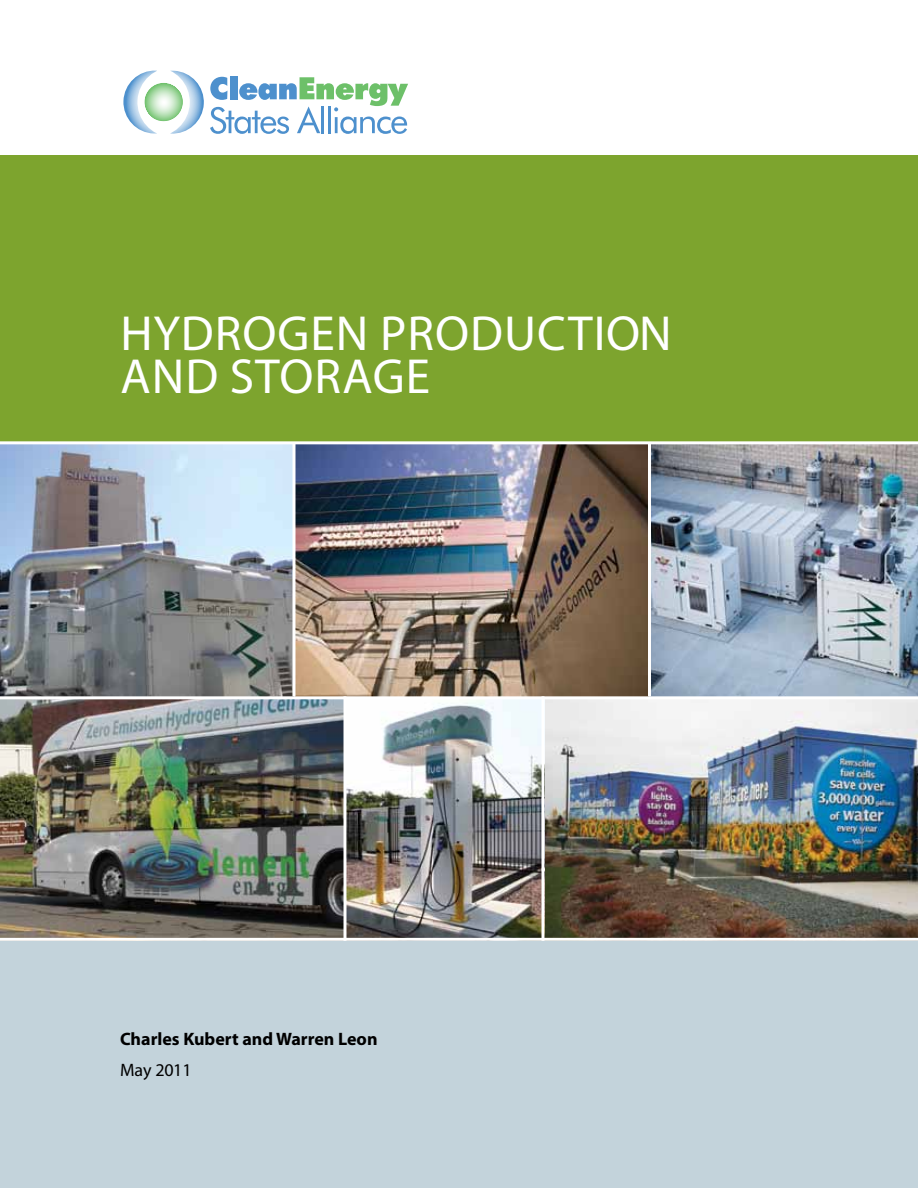
<style>
.page{position:relative;width:918px;height:1188px;background:#fff}
.page>*{position:absolute;margin:0;border:0;box-sizing:border-box;transform-origin:0 0}
.t1{font:49.5px/43.5px "Myriad Pro";letter-spacing:.02em;color:#fff}
.t2{font:700 18px "Myriad Pro";color:#000}
.t3{font:18px "Myriad Pro";color:#000}
</style>
<div class="page">
<div style="left:0;top:155px;width:918px;height:288px;background:#7da42e"></div>
<div style="left:0;top:941px;width:918px;height:247px;background:#c3d3db"></div>
<svg style="left:123px;top:70px;width:285px;height:64px"></svg>
<img style="left:347px;top:699px;width:571px;height:239px">
<img style="left:0;top:699px;width:344px;height:239px">
<img style="left:0;top:444px;width:918px;height:252px">
<hr style="left:0;top:441px;width:918px;height:3px;background:#fff">
<hr style="left:292px;top:443px;width:3px;height:253px;background:#fff">
<hr style="left:648px;top:443px;width:3px;height:253px;background:#fff">
<hr style="left:542px;top:696px;width:2px;height:245px;background:#fff">
<p class="t1" style="left:120px;top:310px;width:553px">HYDROGEN PRODUCTION<br>AND STORAGE</p>
<p class="t2" style="left:120px;top:1028px;width:259px">Charles Kubert and Warren Leon</p>
<p class="t3" style="left:120px;top:1058px;width:73px">MAY 2011</p>
</div>
